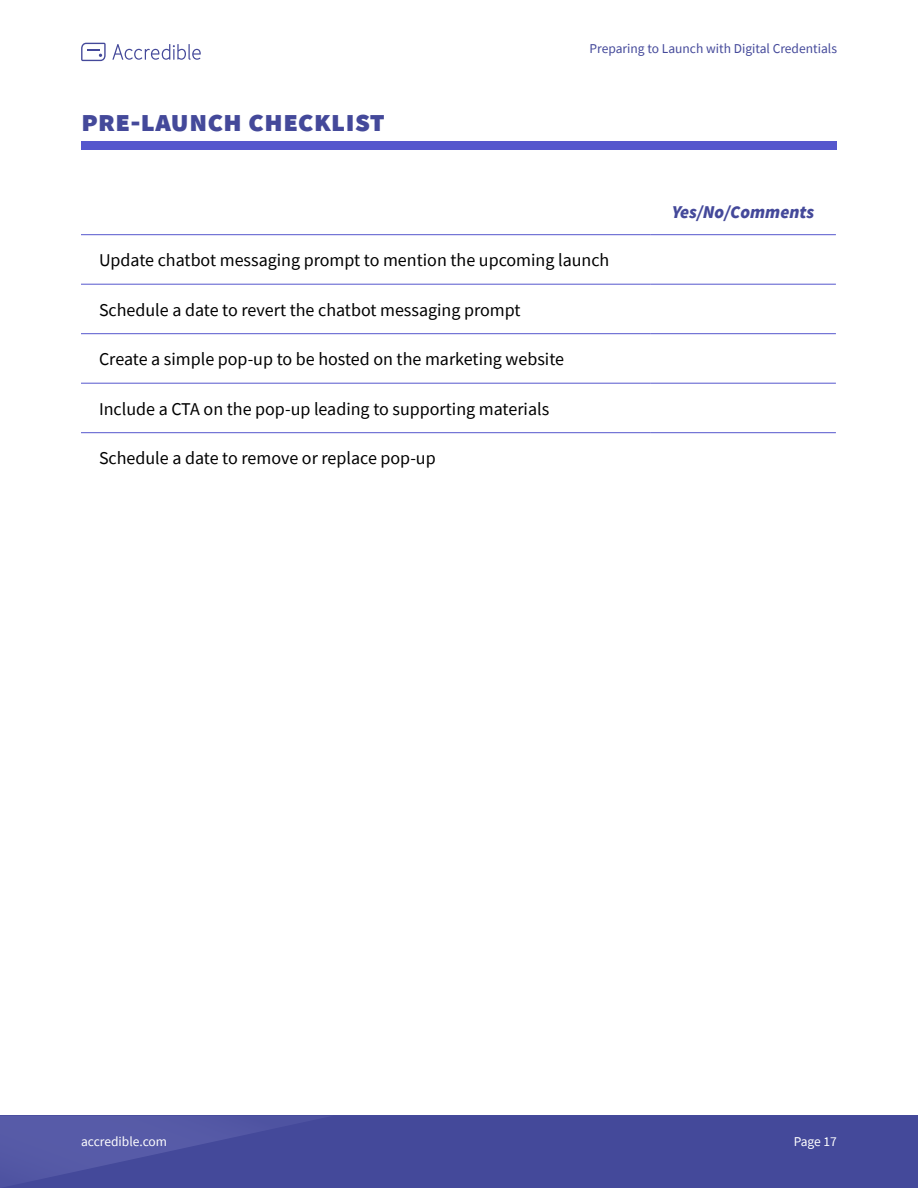
<style>
.page{position:relative;width:918px;height:1188px;background:#fff}
.page>*{position:absolute;margin:0;border:0;box-sizing:border-box;transform-origin:0 0}
.t1{font:900 30px "Source Sans Pro";color:#44499a}
.t2{font:18px "Source Sans Pro";color:#000}
.t3{font:italic 900 18px "Source Sans Pro";color:#44499a}
.t4{font:13.5px "Source Sans Pro";color:#44499a}
.t5{font:13.5px "Source Sans Pro";color:#fff}
</style>
<div class="page">
<div style="left:0;top:1115px;width:918px;height:73px;background:#44499a"></div>
<svg style="left:0;top:1116px;width:275px;height:67px"></svg>
<svg style="left:81px;top:43px;width:25px;height:18px"></svg>
<svg style="left:112px;top:44px;width:89px;height:16px"></svg>
<div style="left:81px;top:142px;width:756px;height:8px;background:#5557cd"></div>
<hr style="left:81px;top:234px;width:569px;height:1px;background:#5557cd">
<hr style="left:650px;top:234px;width:186px;height:1px;background:#5557cd">
<hr style="left:81px;top:284px;width:569px;height:1px;background:#5557cd">
<hr style="left:650px;top:284px;width:186px;height:1px;background:#5557cd">
<hr style="left:81px;top:333px;width:569px;height:1px;background:#5557cd">
<hr style="left:650px;top:333px;width:186px;height:1px;background:#5557cd">
<hr style="left:81px;top:383px;width:569px;height:1px;background:#5557cd">
<hr style="left:650px;top:383px;width:186px;height:1px;background:#5557cd">
<hr style="left:81px;top:432px;width:569px;height:1px;background:#5557cd">
<hr style="left:650px;top:432px;width:186px;height:1px;background:#5557cd">
<h1 class="t1" style="left:81px;top:100px;width:305px">pre-launch checklist</h1>
<p class="t4" style="left:590px;top:40px;width:249px">Preparing to Launch with Digital Credentials</p>
<p class="t3" style="left:672px;top:199px;width:144px">Yes/No/Comments</p>
<p class="t2" style="left:99px;top:249px;width:512px">Update chatbot messaging prompt to mention the upcoming launch</p>
<p class="t2" style="left:99px;top:298px;width:423px">Schedule a date to revert the chatbot messaging prompt</p>
<p class="t2" style="left:99px;top:348px;width:467px">Create a simple pop-up to be hosted on the marketing website</p>
<p class="t2" style="left:99px;top:397px;width:452px">Include a CTA on the pop-up leading to supporting materials</p>
<p class="t2" style="left:99px;top:447px;width:338px">Schedule a date to remove or replace pop-up</p>
<p class="t5" style="left:81px;top:1133px;width:88px">accredible.com</p>
<p class="t5" style="left:794px;top:1133px;width:45px">Page 17</p>
</div>
